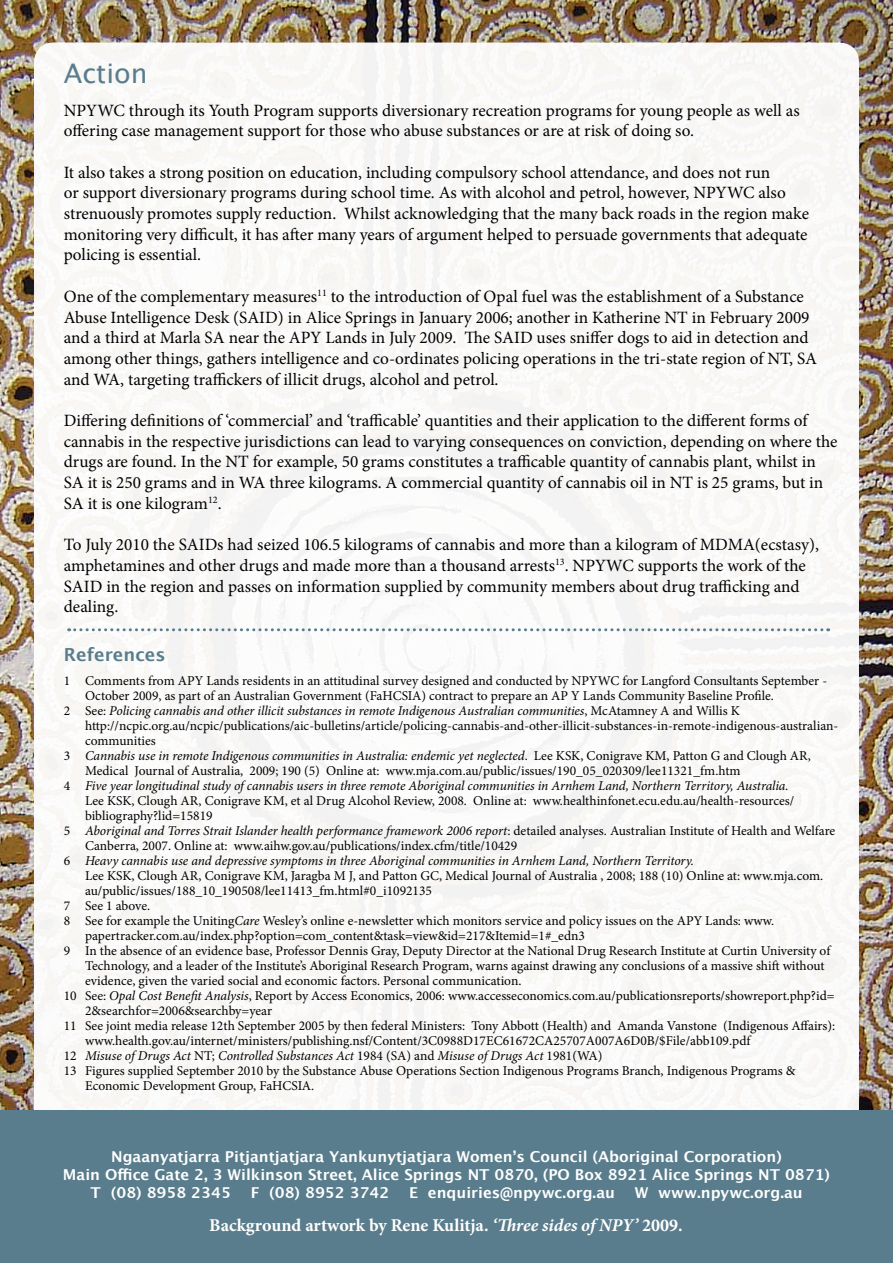
<style>
.page{position:relative;width:893px;height:1263px;background:#fff}
.page>*{position:absolute;margin:0;border:0;box-sizing:border-box;transform-origin:0 0}
.t1{font:27px "Lucida Grande";color:#597d8c}
.t2{font:700 18px "Minion Pro";color:#fff}
.t3{font:700 18px "Lucida Grande";color:#597d8c}
.t4{font:17.25px/20.7px "Minion Pro";color:#000}
.t5{font:700 15px "Lucida Grande";color:#fff}
.t6{font:13.5px "Minion Pro";color:#000}
.t7{font:italic 13.5px "Minion Pro";letter-spacing:-.01em;color:#000}
.s1{font-style:normal}
.s2{font-style:italic}
</style>
<div class="page">
<img style="left:0;top:0;width:893px;height:1111px">
<div style="left:36px;top:44px;width:821px;height:1176px;background:#faf8f8;border-radius:18px"></div>
<svg style="left:69px;top:628px;width:760px;height:3px"></svg>
<div style="left:0;top:1111px;width:893px;height:152px;background:#597d8c"></div>
<h1 class="t1" style="left:64px;top:58px;width:85px">Action</h1>
<p class="t4" style="left:64px;top:100px;width:737px">NPYWC through its Youth Program supports diversionary recreation programs for young people as well as offering case management support for those who abuse substances or are at risk of doing so.</p>
<p class="t4" style="left:64px;top:162px;width:747px">It also takes a strong position on education, including compulsory school attendance, and does not run<br>or support diversionary programs during school time. As with alcohol and petrol, however, NPYWC also strenuously promotes supply reduction. Whilst acknowledging that the many back roads in the region make monitoring very difficult, it has after many years of argument helped to persuade governments that adequate policing is essential.</p>
<p class="t4" style="left:64px;top:286px;width:755px">One of the complementary measures<sup>11</sup> to the introduction of Opal fuel was the establishment of a Substance Abuse Intelligence Desk (SAID) in Alice Springs in January 2006; another in Katherine NT in February 2009 and a third at Marla SA near the APY Lands in July 2009. The SAID uses sniffer dogs to aid in detection and among other things, gathers intelligence and co-ordinates policing operations in the tri-state region of NT, SA and WA, targeting traffickers of illicit drugs, alcohol and petrol.</p>
<p class="t4" style="left:64px;top:410px;width:775px">Differing definitions of ‘commercial’ and ‘trafficable’ quantities and their application to the different forms of cannabis in the respective jurisdictions can lead to varying consequences on conviction, depending on where the drugs are found. In the NT for example, 50 grams constitutes a trafficable quantity of cannabis plant, whilst in SA it is 250 grams and in WA three kilograms. A commercial quantity of cannabis oil in NT is 25 grams, but in SA it is one kilogram<sup>12</sup>.</p>
<p class="t4" style="left:64px;top:534px;width:757px">To July 2010 the SAIDs had seized 106.5 kilograms of cannabis and more than a kilogram of MDMA(ecstasy), amphetamines and other drugs and made more than a thousand arrests<sup>13</sup>. NPYWC supports the work of the SAID in the region and passes on information supplied by community members about drug trafficking and dealing.</p>
<h2 class="t3" style="left:64px;top:640px;width:103px">References</h2>
<p class="t6" style="left:64px;top:671px;width:765px">1 Comments from APY Lands residents in an attitudinal survey designed and conducted by NPYWC for Langford Consultants September -</p>
<p class="t6" style="left:85px;top:686px;width:690px">October 2009, as part of an Australian Government (FaHCSIA) contract to prepare an AP Y Lands Community Baseline Profile.</p>
<p class="t7" style="left:64px;top:701px;width:678px"><span class="s1">2 See:</span> Policing cannabis and other illicit substances in remote Indigenous Australian communities<span class="s1">, McAtamney A and Willis K</span></p>
<p class="t6" style="left:85px;top:716px;width:755px">http://ncpic.org.au/ncpic/publications/aic-bulletins/article/policing-cannabis-and-other-illicit-substances-in-remote-indigenous-australian-</p>
<p class="t6" style="left:85px;top:731px;width:72px">communities</p>
<p class="t7" style="left:64px;top:746px;width:749px"><span class="s1">3</span> Cannabis use in remote Indigenous communities in Australia: endemic yet neglected<span class="s1">. Lee KSK, Conigrave KM, Patton G and Clough AR,</span></p>
<p class="t6" style="left:85px;top:761px;width:657px">Medical Journal of Australia, 2009; 190 (5) Online at: www.mja.com.au/public/issues/190_05_020309/lee11321_fm.htm</p>
<p class="t7" style="left:64px;top:776px;width:726px"><span class="s1">4</span> Five year longitudinal study of cannabis users in three remote Aboriginal communities in Arnhem Land, Northern Territory, Australia.</p>
<p class="t6" style="left:85px;top:791px;width:711px">Lee KSK, Clough AR, Conigrave KM, et al Drug Alcohol Review, 2008. Online at: www.healthinfonet.ecu.edu.au/health-resources/</p>
<p class="t6" style="left:85px;top:806px;width:129px">bibliography?lid=15819</p>
<p class="t7" style="left:64px;top:821px;width:773px"><span class="s1">5</span> Aboriginal and Torres Strait Islander health performance framework 2006 report<span class="s1">: detailed analyses. Australian Institute of Health and Welfare</span></p>
<p class="t6" style="left:85px;top:836px;width:434px">Canberra, 2007. Online at: www.aihw.gov.au/publications/index.cfm/title/10429</p>
<p class="t7" style="left:64px;top:851px;width:632px"><span class="s1">6</span> Heavy cannabis use and depressive symptoms in three Aboriginal communities in Arnhem Land, Northern Territory.</p>
<p class="t6" style="left:85px;top:866px;width:740px">Lee KSK, Clough AR, Conigrave KM, Jaragba M J, and Patton GC, Medical Journal of Australia , 2008; 188 (10) Online at: www.mja.com.</p>
<p class="t6" style="left:85px;top:881px;width:348px">au/public/issues/188_10_190508/lee11413_fm.html#0_i1092135</p>
<p class="t6" style="left:64px;top:896px;width:88px">7 See 1 above.</p>
<p class="t6" style="left:64px;top:911px;width:712px">8 See for example the Uniting<span class="s2">Care</span> Wesley’s online e-newsletter which monitors service and policy issues on the APY Lands: www.</p>
<p class="t6" style="left:85px;top:926px;width:501px">papertracker.com.au/index.php?option=com_content&amp;task=view&amp;id=217&amp;Itemid=1#_edn3</p>
<p class="t6" style="left:64px;top:941px;width:768px">9 In the absence of an evidence base, Professor Dennis Gray, Deputy Director at the National Drug Research Institute at Curtin University of</p>
<p class="t6" style="left:85px;top:956px;width:741px">Technology, and a leader of the Institute’s Aboriginal Research Program, warns against drawing any conclusions of a massive shift without</p>
<p class="t6" style="left:85px;top:971px;width:438px">evidence, given the varied social and economic factors. Personal communication.</p>
<p class="t6" style="left:64px;top:986px;width:772px">10 See: <span class="s2">Opal Cost Benefit Analysis</span>, Report by Access Economics, 2006: www.accesseconomics.com.au/publicationsreports/showreport.php?id=</p>
<p class="t6" style="left:85px;top:1001px;width:189px">2&amp;searchfor=2006&amp;searchby=year</p>
<p class="t6" style="left:64px;top:1016px;width:773px">11 See joint media release 12th September 2005 by then federal Ministers: Tony Abbott (Health) and Amanda Vanstone (Indigenous Affairs):</p>
<p class="t6" style="left:85px;top:1031px;width:667px">www.health.gov.au/internet/ministers/publishing.nsf/Content/3C0988D17EC61672CA25707A007A6D0B/$File/abb109.pdf</p>
<p class="t7" style="left:64px;top:1046px;width:540px"><span class="s1">12</span> Misuse of Drugs Act <span class="s1">NT;</span> Controlled Substances Act <span class="s1">1984 (SA) and</span> Misuse of Drugs Act <span class="s1">1981(WA)</span></p>
<p class="t6" style="left:64px;top:1061px;width:733px">13 Figures supplied September 2010 by the Substance Abuse Operations Section Indigenous Programs Branch, Indigenous Programs &amp;</p>
<p class="t6" style="left:85px;top:1076px;width:231px">Economic Development Group, FaHCSIA.</p>
<p class="t5" style="left:111px;top:1145px;width:672px">Ngaanyatjarra Pitjantjatjara Yankunytjatjara Women’s Council (Aboriginal Corporation)</p>
<p class="t5" style="left:63px;top:1163px;width:769px">Main Office Gate 2, 3 Wilkinson Street, Alice Springs NT 0870, (PO Box 8921 Alice Springs NT 0871)</p>
<p class="t5" style="left:91px;top:1181px;width:142px">T (08) 8958 2345</p>
<p class="t5" style="left:251px;top:1181px;width:140px">F (08) 8952 3742</p>
<p class="t5" style="left:409px;top:1181px;width:207px">E enquiries@npywc.org.au</p>
<p class="t5" style="left:635px;top:1181px;width:169px">W www.npywc.org.au</p>
<h2 class="t2" style="left:209px;top:1213px;width:475px">Background artwork by Rene Kulitja. <span class="s2">‘Three sides of NPY’</span> 2009.</h2>
</div>
